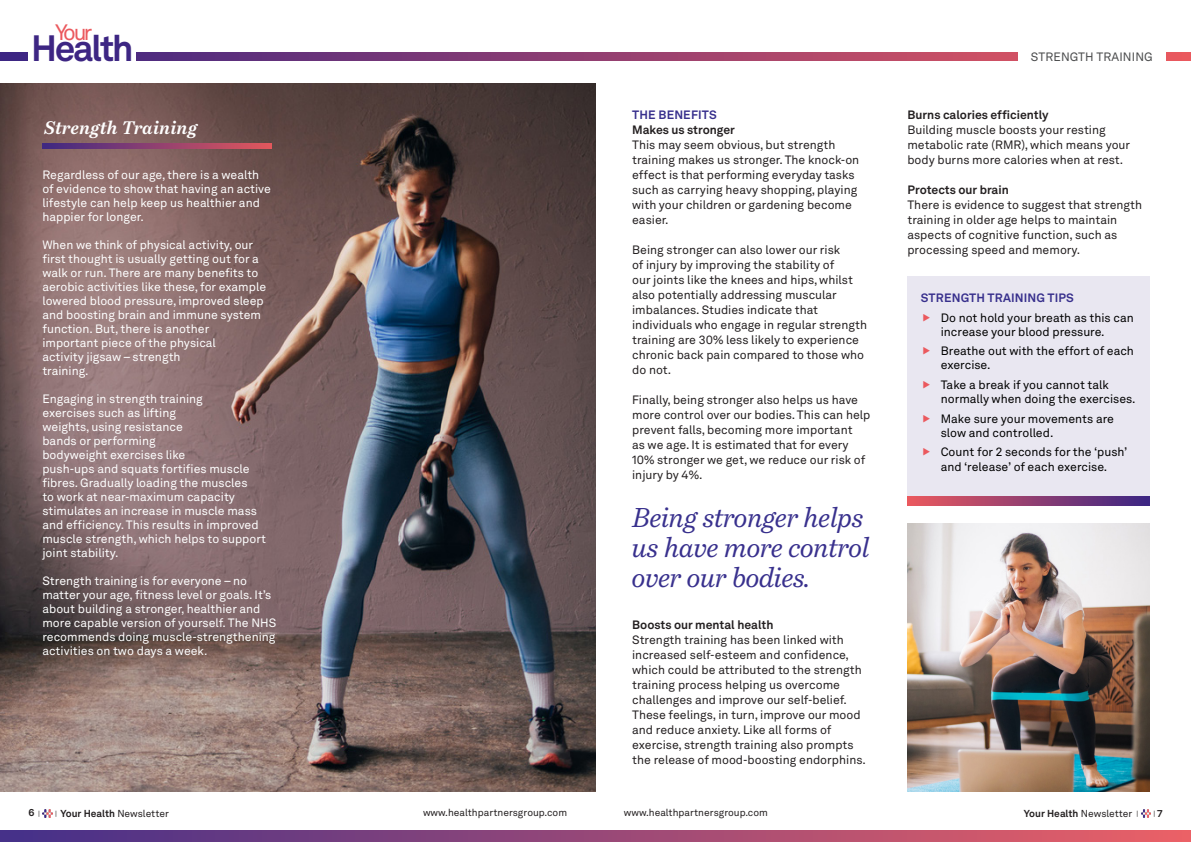
<style>
.page{position:relative;width:1191px;height:842px;background:#fff}
.page>*{position:absolute;margin:0;border:0;box-sizing:border-box;transform-origin:0 0}
.t1{font:700 36.2px "Akkurat LL";letter-spacing:-.065em;color:#3d2683}
.t2{font:italic 27px/30px "Bressay";letter-spacing:-.02em;color:#38308d}
.t3{font:22px "Akkurat LL";color:#eb595e}
.t4{font:italic 700 18px "Bressay";color:#fff}
.In-text_title{font:12px/15px "Akkurat LL";color:#231f20}
.In-text_title-2{font:12px/14px "Akkurat LL";color:#fff}
.t5{font:12px/14px "Akkurat LL";color:#000}
.Black_titles{font:700 12px "Akkurat LL";color:#231f20}
.In-text_title-3{font:700 12px "Akkurat LL";letter-spacing:.01em;color:#38308d}
.t6{font:12px "Akkurat LL";letter-spacing:.01em;color:#4b4c4d}
.t7{font:10px "Akkurat LL";color:#231f20}
.t8{font:700 10px "Akkurat LL";color:#231f20}
.t9{font:7px "Akkurat LL";color:#231f20}
.s1{font-weight:400;font-size:7px}
.s2{font-weight:400}
.s3{font-weight:700;font-size:10px}
</style>
<div class="page">
<svg style="left:0;top:52px;width:1191px;height:9px;background:#8f3e71"></svg>
<svg style="left:43px;top:810px;width:9px;height:8px"></svg>
<svg style="left:0;top:831px;width:1191px;height:11px;background:#974877"></svg>
<div style="left:28px;top:36px;width:108px;height:28px;background:#fff"></div>
<img style="left:0;top:84px;width:595px;height:708px">
<svg style="left:42px;top:144px;width:229px;height:4px"></svg>
<svg style="left:1141px;top:810px;width:9px;height:8px"></svg>
<div style="left:1018px;top:50px;width:147px;height:15px;background:#fff"></div>
<img style="left:907px;top:523px;width:242px;height:269px">
<div style="left:907px;top:276px;width:242px;height:228px;background:#e4e2ee"></div>
<svg style="left:907px;top:497px;width:242px;height:8px;background:#933f70"></svg>
<h3 class="t3" style="left:55px;top:16px;width:39px">Your</h3>
<h1 class="t1" style="left:31px;top:20px;width:104px">Health</h1>
<p class="t4" style="left:44px;top:116px;width:155px">Strength Training</p>
<p class="In-text_title-2" style="left:42px;top:167px;width:230px">Regardless of our age, there is a wealth of evidence to show that having an active lifestyle can help keep us healthier and happier for longer.</p>
<p class="In-text_title-2" style="left:42px;top:237px;width:225px">When we think of physical activity, our first thought is usually getting out for a walk or run. There are many benefits to aerobic activities like these, for example lowered blood pressure, improved sleep and boosting brain and immune system function. But, there is another important piece of the physical<br>activity jigsaw – strength<br>training.</p>
<p class="In-text_title-2" style="left:42px;top:391px;width:225px">Engaging in strength training<br>exercises such as lifting<br>weights, using resistance<br>bands or performing<br>bodyweight exercises like<br>push-ups and squats fortifies muscle fibres. Gradually loading the muscles<br>to work at near-maximum capacity stimulates an increase in muscle mass and efficiency. This results in improved muscle strength, which helps to support joint stability.</p>
<p class="In-text_title-2" style="left:42px;top:573px;width:235px">Strength training is for everyone – no matter your age, fitness level or goals. It’s about building a stronger, healthier and more capable version of yourself. The NHS recommends doing muscle-strengthening activities on two days a week.</p>
<p class="t8" style="left:28px;top:805px;width:13px">6 <span class="s1">|</span></p>
<p class="t8" style="left:55px;top:806px;width:115px"><span class="s1">|</span> Your Health <span class="s2">Newsletter</span></p>
<p class="t7" style="left:423px;top:805px;width:146px">www.healthpartnersgroup.com</p>
<p class="In-text_title-3" style="left:632px;top:106px;width:86px">THE BENEFITS</p>
<p class="Black_titles" style="left:632px;top:121px;width:104px">Makes us stronger</p>
<p class="In-text_title" style="left:632px;top:137px;width:229px">This may seem obvious, but strength training makes us stronger. The knock-on effect is that performing everyday tasks such as carrying heavy shopping, playing with your children or gardening become easier.</p>
<p class="In-text_title" style="left:632px;top:242px;width:236px">Being stronger can also lower our risk<br>of injury by improving the stability of<br>our joints like the knees and hips, whilst also potentially addressing muscular imbalances. Studies indicate that individuals who engage in regular strength training are 30% less likely to experience chronic back pain compared to those who do not.</p>
<p class="In-text_title" style="left:632px;top:392px;width:240px">Finally, being stronger also helps us have more control over our bodies. This can help prevent falls, becoming more important<br>as we age. It is estimated that for every 10% stronger we get, we reduce our risk of injury by 4%.</p>
<p class="t2" style="left:631px;top:502px;width:240px">Being stronger helps us have more control over our bodies.</p>
<p class="Black_titles" style="left:632px;top:616px;width:143px">Boosts our mental health</p>
<p class="In-text_title" style="left:632px;top:632px;width:235px">Strength training has been linked with increased self-esteem and confidence, which could be attributed to the strength training process helping us overcome challenges and improve our self-belief.<br>These feelings, in turn, improve our mood and reduce anxiety. Like all forms of exercise, strength training also prompts the release of mood-boosting endorphins.</p>
<p class="t6" style="left:1030px;top:48px;width:123px">STRENGTH TRAINING</p>
<p class="Black_titles" style="left:907px;top:106px;width:143px">Burns calories efficiently</p>
<p class="In-text_title" style="left:907px;top:122px;width:224px">Building muscle boosts your resting metabolic rate (RMR), which means your body burns more calories when at rest.</p>
<p class="Black_titles" style="left:907px;top:181px;width:103px">Protects our brain</p>
<p class="In-text_title" style="left:907px;top:197px;width:236px">There is evidence to suggest that strength training in older age helps to maintain aspects of cognitive function, such as processing speed and memory.</p>
<p class="In-text_title-3" style="left:921px;top:289px;width:154px">STRENGTH TRAINING TIPS</p>
<p class="t5" style="left:940px;top:310px;width:194px">Do not hold your breath as this can increase your blood pressure.</p>
<p class="t5" style="left:940px;top:344px;width:195px">Breathe out with the effort of each exercise.</p>
<p class="t5" style="left:940px;top:377px;width:196px">Take a break if you cannot talk normally when doing the exercises.</p>
<p class="t5" style="left:940px;top:411px;width:175px">Make sure your movements are slow and controlled.</p>
<p class="t5" style="left:940px;top:445px;width:188px">Count for 2 seconds for the ‘push’ and ‘release’ of each exercise.</p>
<p class="t7" style="left:624px;top:805px;width:146px">www.healthpartnersgroup.com</p>
<p class="t8" style="left:1024px;top:806px;width:116px">Your Health <span class="s2">Newsletter</span> <span class="s1">|</span></p>
<p class="t9" style="left:1153px;top:808px;width:11px">| <span class="s3">7</span></p>
</div>
